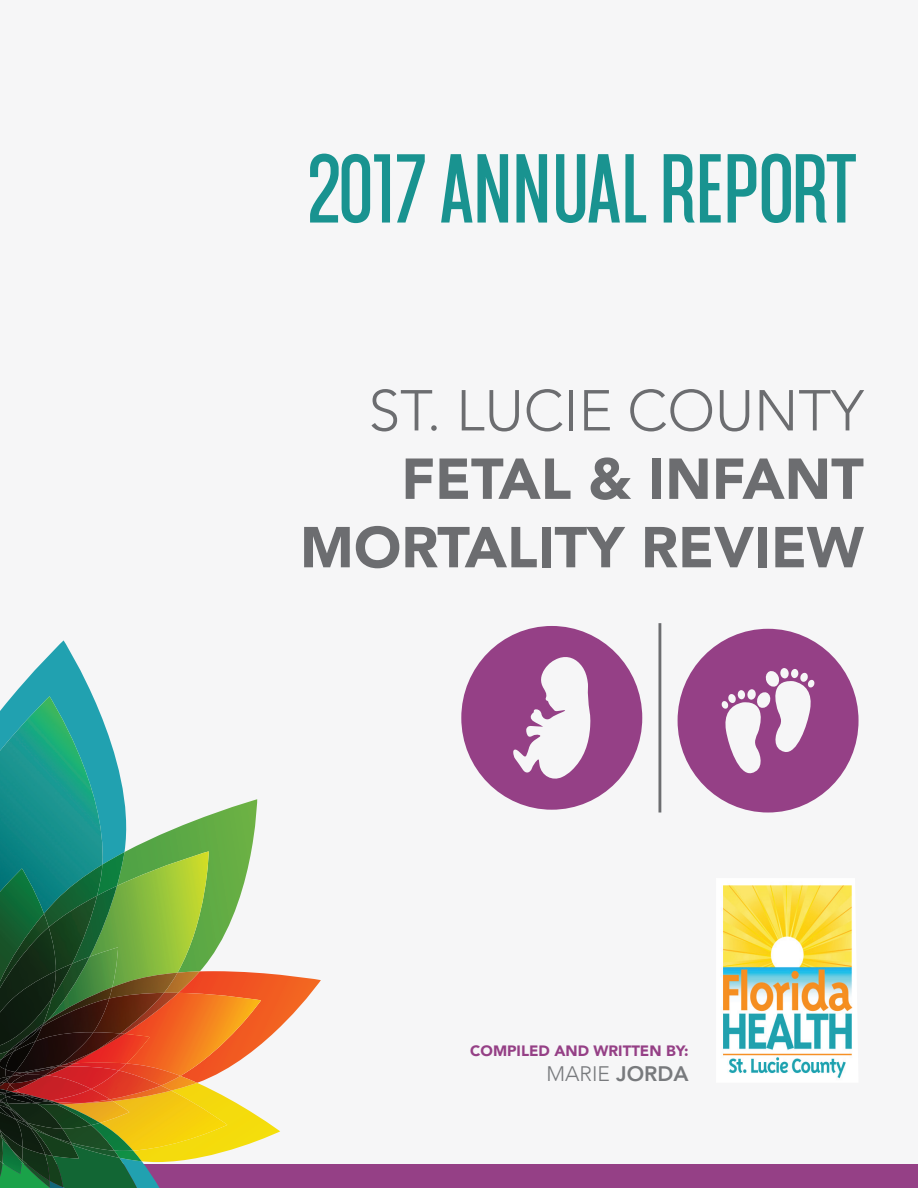
<style>
.page{position:relative;width:918px;height:1188px;background:#f6f6f7}
.page>*{position:absolute;margin:0;border:0;box-sizing:border-box;transform-origin:0 0}
.t1{font:92.4px "Americana";color:#199390}
.t2{font:900 57px/68.4px "Avenir";color:#6c6d70;text-align:right}
.t3{font:300 57px "Avenir";color:#6c6d70}
.t4{font:300 21px "Avenir";color:#787a7d}
.t5{font:900 15px "Avenir";color:#954086}
.s1{font-weight:800}
</style>
<div class="page">
<div style="left:0;top:1164px;width:918px;height:24px;background:#954086"></div>
<img style="left:723px;top:885px;width:130px;height:194px">
<svg style="left:0;top:640px;width:321px;height:548px"></svg>
<div style="left:678px;top:629px;width:181px;height:184px;background:#954086;border-radius:50%"></div>
<svg style="left:721px;top:668px;width:94px;height:106px"></svg>
<div style="left:461px;top:626px;width:181px;height:184px;background:#954086;border-radius:50%"></div>
<svg style="left:513px;top:657px;width:77px;height:122px"></svg>
<hr style="left:658px;top:623px;width:3px;height:190px;background:#6c6d70">
<h1 class="t1" style="left:308px;top:137px;width:550px">2017 ANNUAL REPORT</h1>
<p class="t3" style="left:368px;top:377px;width:497px">ST. LUCIE COUNTY</p>
<p class="t2" style="left:300px;top:443px;width:565px">FETAL &amp; INFANT<br>MORTALITY REVIEW</p>
<p class="t5" style="left:470px;top:1038px;width:220px">COMPILED AND WRITTEN BY:</p>
<p class="t4" style="left:547px;top:1061px;width:143px">MARIE <span class="s1">JORDA</span></p>
</div>
